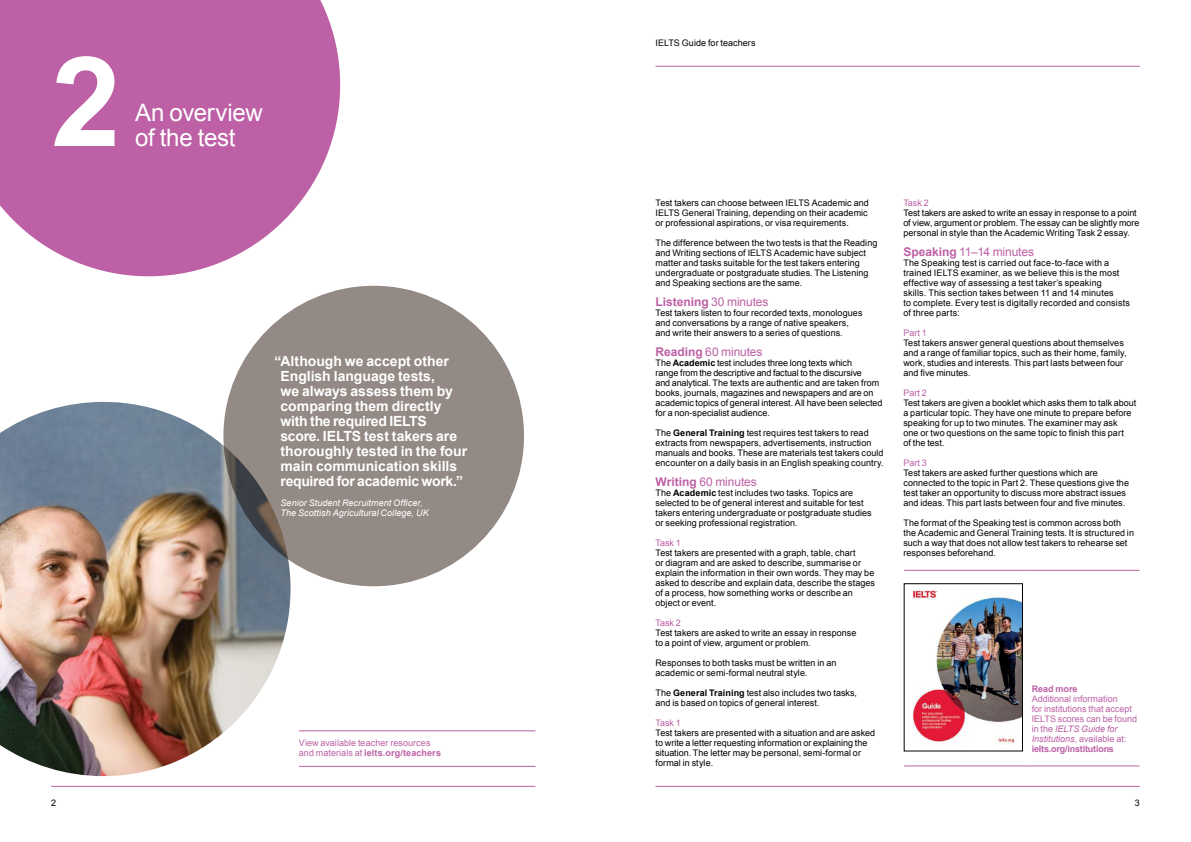
<style>
.page{position:relative;width:1191px;height:842px;background:#fff}
.page>*{position:absolute;margin:0;border:0;box-sizing:border-box;transform-origin:0 0}
.t1{font:700 125px "Arial";color:#fff}
.t2{font:24px/25px "Arial";letter-spacing:-.01em;color:#fff}
.t3{font:700 14px/15px "Arial";color:#fff}
.t4{font:12px "Arial";letter-spacing:-.01em;color:#bd60a5}
.t5{font:700 12px "Arial";color:#bd60a5}
.t6{font:9px/10px "Arial";letter-spacing:.005em;color:#000}
.t7{font:9px/10px "Arial";color:#bd60a5}
.t8{font:italic 9px/10px "Arial";letter-spacing:.01em;color:#fff}
.t9{font:700 9px "Arial";color:#bd60a5}
.s1{font-weight:700}
.s2{font-weight:400}
.s3{font-style:italic}
</style>
<div class="page">
<img style="left:0;top:402px;width:290px;height:374px">
<hr style="left:655px;top:786px;width:485px;height:1px;background:#bd60a5">
<hr style="left:51px;top:786px;width:484px;height:1px;background:#bd60a5">
<hr style="left:655px;top:66px;width:485px;height:1px;background:#bd60a5">
<svg style="left:0;top:0;width:340px;height:276px;background:#c573af"></svg>
<hr style="left:299px;top:731px;width:236px;height:1px;background:#bd60a5">
<hr style="left:299px;top:766px;width:236px;height:1px;background:#bd60a5">
<div style="left:223px;top:286px;width:301px;height:300px;background:#948a85;border-radius:50%"></div>
<hr style="left:904px;top:570px;width:127px;height:1px;background:#bd60a5">
<hr style="left:1031px;top:570px;width:108px;height:1px;background:#bd60a5">
<hr style="left:904px;top:766px;width:127px;height:1px;background:#bd60a5">
<hr style="left:1031px;top:766px;width:108px;height:1px;background:#bd60a5">
<img style="left:912px;top:590px;width:108px;height:154px">
<h1 class="t1" style="left:51px;top:20px;width:71px">2</h1>
<h2 class="t2" style="left:135px;top:100px;width:129px">An overview of the test</h2>
<p class="t3" style="left:280px;top:354px;width:188px;text-indent:-6px">“Although we accept other<br>English language tests,<br>we always assess them by comparing them directly with the required IELTS score. IELTS test takers are thoroughly tested in the four main communication skills required for academic work.”</p>
<p class="t8" style="left:280px;top:498px;width:150px">Senior Student Recruitment Officer,<br>The Scottish Agricultural College, UK</p>
<p class="t7" style="left:299px;top:738px;width:144px">View available teacher resources and materials at <span class="s1">ielts.org/teachers</span></p>
<p class="t6" style="left:655px;top:38px;width:102px">IELTS Guide for teachers</p>
<p class="t6" style="left:655px;top:198px;width:215px;text-align:justify">Test takers can choose between IELTS Academic and IELTS General Training, depending on their academic or professional aspirations, or visa requirements.</p>
<p class="t6" style="left:655px;top:238px;width:223px">The difference between the two tests is that the Reading and Writing sections of IELTS Academic have subject matter and tasks suitable for the test takers entering undergraduate or postgraduate studies. The Listening and Speaking sections are the same.</p>
<h3 class="t5" style="left:655px;top:294px;width:115px">Listening <span class="s2">30 minutes</span></h3>
<p class="t6" style="left:655px;top:308px;width:208px">Test takers listen to four recorded texts, monologues and conversations by a range of native speakers, and write their answers to a series of questions.</p>
<h3 class="t4" style="left:655px;top:344px;width:109px"><span class="s1">Reading</span> 60 minutes</h3>
<p class="t6" style="left:655px;top:358px;width:229px">The <span class="s1">Academic</span> test includes three long texts which<br>range from the descriptive and factual to the discursive<br>and analytical. The texts are authentic and are taken from books, journals, magazines and newspapers and are on academic topics of general interest. All have been selected for a non-specialist audience.</p>
<p class="t6" style="left:655px;top:428px;width:230px">The <span class="s1">General Training</span> test requires test takers to read extracts from newspapers, advertisements, instruction manuals and books. These are materials test takers could encounter on a daily basis in an English speaking country.</p>
<h3 class="t4" style="left:655px;top:474px;width:103px"><span class="s1">Writing</span> 60 minutes</h3>
<p class="t6" style="left:655px;top:488px;width:218px">The <span class="s1">Academic</span> test includes two tasks. Topics are selected to be of general interest and suitable for test takers entering undergraduate or postgraduate studies or seeking professional registration.</p>
<p class="t7" style="left:655px;top:538px;width:27px">Task 1</p>
<p class="t6" style="left:655px;top:548px;width:221px">Test takers are presented with a graph, table, chart<br>or diagram and are asked to describe, summarise or explain the information in their own words. They may be asked to describe and explain data, describe the stages of a process, how something works or describe an object or event.</p>
<p class="t7" style="left:655px;top:618px;width:27px">Task 2</p>
<p class="t6" style="left:655px;top:628px;width:202px">Test takers are asked to write an essay in response to a point of view, argument or problem.</p>
<p class="t6" style="left:655px;top:658px;width:182px">Responses to both tasks must be written in an academic or semi-formal neutral style.</p>
<p class="t6" style="left:655px;top:688px;width:203px">The <span class="s1">General Training</span> test also includes two tasks, and is based on topics of general interest.</p>
<p class="t7" style="left:655px;top:718px;width:27px">Task 1</p>
<p class="t6" style="left:655px;top:728px;width:221px">Test takers are presented with a situation and are asked to write a letter requesting information or explaining the situation. The letter may be personal, semi-formal or formal in style.</p>
<p class="t7" style="left:903px;top:198px;width:27px">Task 2</p>
<p class="t6" style="left:903px;top:208px;width:238px">Test takers are asked to write an essay in response to a point of view, argument or problem. The essay can be slightly more personal in style than the Academic Writing Task 2 essay.</p>
<h3 class="t4" style="left:903px;top:244px;width:132px"><span class="s1">Speaking</span> 11–14 minutes</h3>
<p class="t6" style="left:903px;top:258px;width:228px">The Speaking test is carried out face-to-face with a trained IELTS examiner, as we believe this is the most effective way of assessing a test taker’s speaking<br>skills. This section takes between 11 and 14 minutes<br>to complete. Every test is digitally recorded and consists of three parts:</p>
<p class="t7" style="left:903px;top:328px;width:25px">Part 1</p>
<p class="t6" style="left:903px;top:338px;width:225px">Test takers answer general questions about themselves and a range of familiar topics, such as their home, family, work, studies and interests. This part lasts between four and five minutes.</p>
<p class="t7" style="left:903px;top:388px;width:25px">Part 2</p>
<p class="t6" style="left:903px;top:398px;width:234px">Test takers are given a booklet which asks them to talk about a particular topic. They have one minute to prepare before speaking for up to two minutes. The examiner may ask<br>one or two questions on the same topic to finish this part<br>of the test.</p>
<p class="t7" style="left:903px;top:458px;width:25px">Part 3</p>
<p class="t6" style="left:903px;top:468px;width:227px">Test takers are asked further questions which are connected to the topic in Part 2. These questions give the test taker an opportunity to discuss more abstract issues and ideas. This part lasts between four and five minutes.</p>
<p class="t6" style="left:903px;top:518px;width:232px">The format of the Speaking test is common across both the Academic and General Training tests. It is structured in such a way that does not allow test takers to rehearse set responses beforehand.</p>
<p class="t9" style="left:1031px;top:683px;width:47px">Read more</p>
<p class="t7" style="left:1031px;top:694px;width:107px">Additional information<br>for institutions that accept<br>IELTS scores can be found in the <span class="s3">IELTS Guide for<br>Institutions</span>, available at: <span class="s1">ielts.org/institutions</span></p>
<p class="t6" style="left:51px;top:798px;width:7px">2</p>
<p class="t6" style="left:1135px;top:798px;width:7px">3</p>
</div>
